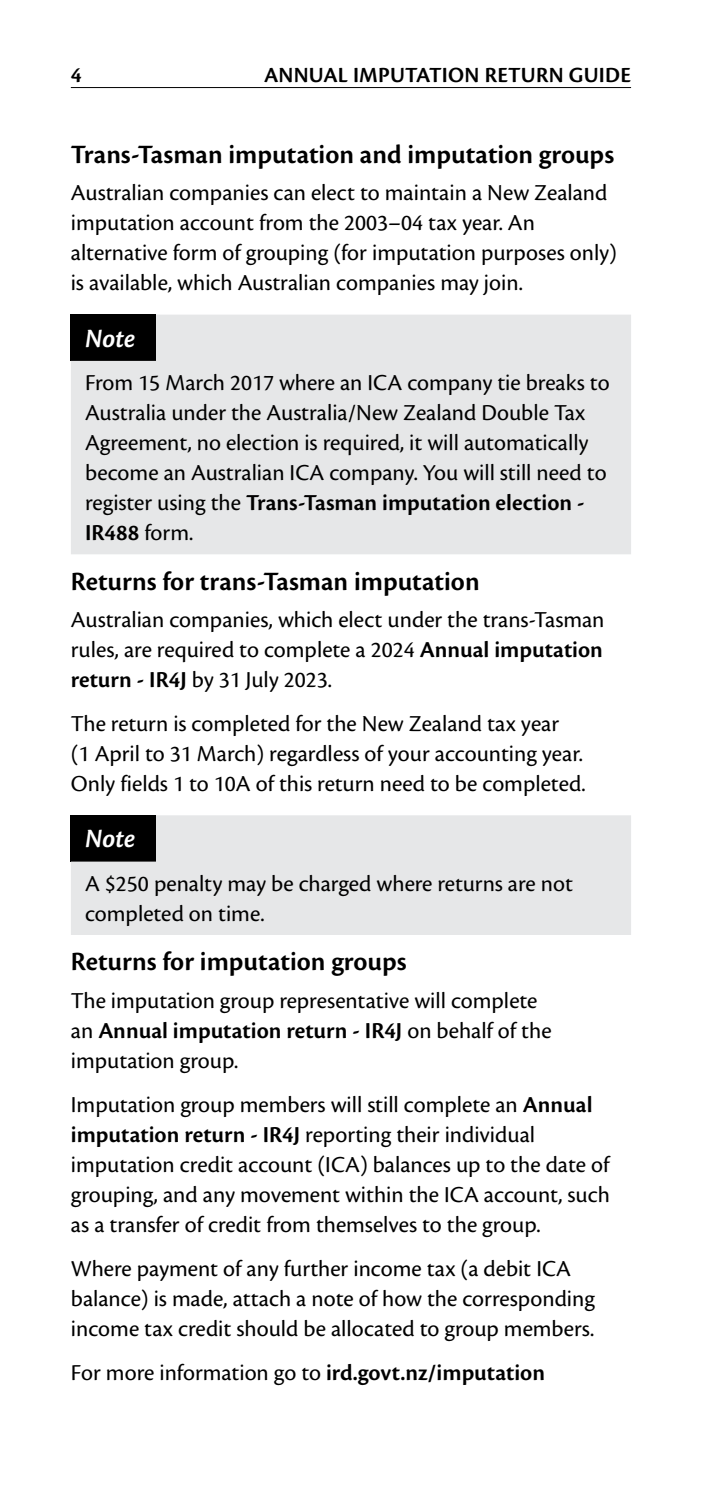
<style>
.page{position:relative;width:702px;height:1489px;background:#fff}
.page>*{position:absolute;margin:0;border:0;box-sizing:border-box;transform-origin:0 0}
.t1{font:600 27.5px "Cronos Pro";color:#000}
.t2{font:italic 600 27.5px "Cronos Pro";color:#fff}
.t3{font:23.75px/30px "Cronos Pro";color:#000}
.t4{font:600 22.5px "Cronos Pro";letter-spacing:.01em;color:#000}
.s1{font-weight:600}
</style>
<div class="page">
<hr style="left:71px;top:87px;width:560px;height:1px;background:#000">
<div style="left:71px;top:314px;width:560px;height:240px;background:#e6e7e8"></div>
<div style="left:71px;top:815px;width:560px;height:119px;background:#e6e7e8"></div>
<p class="t4" style="left:71px;top:62px;width:12px">4</p>
<p class="t4" style="left:264px;top:62px;width:368px">ANNUAL IMPUTATION RETURN GUIDE</p>
<p class="t1" style="left:71px;top:139px;width:544px">Trans-Tasman imputation and imputation groups</p>
<p class="t3" style="left:71px;top:178px;width:547px">Australian companies can elect to maintain a New Zealand imputation account from the 2003–04 tax year. An alternative form of grouping (for imputation purposes only) is available, which Australian companies may join.</p>
<p class="t2" style="left:85px;top:322px;width:52px">Note</p>
<p class="t3" style="left:85px;top:368px;width:526px">From 15 March 2017 where an ICA company tie breaks to Australia under the Australia/New Zealand Double Tax Agreement, no election is required, it will automatically become an Australian ICA company. You will still need to register using the <span class="s1">Trans-Tasman imputation election - IR488</span> form.</p>
<p class="t1" style="left:71px;top:565px;width:410px">Returns for trans-Tasman imputation</p>
<p class="t3" style="left:71px;top:604px;width:535px;text-align:justify">Australian companies, which elect under the trans-Tasman rules, are required to complete a 2024 <span class="s1">Annual imputation return - IR4J</span> by 31 July 2023.</p>
<p class="t3" style="left:71px;top:708px;width:516px">The return is completed for the New Zealand tax year<br>(1 April to 31 March) regardless of your accounting year.<br>Only fields 1 to 10A of this return need to be completed.</p>
<p class="t2" style="left:85px;top:823px;width:52px">Note</p>
<p class="t3" style="left:85px;top:868px;width:489px">A $250 penalty may be charged where returns are not completed on time.</p>
<p class="t1" style="left:71px;top:946px;width:337px">Returns for imputation groups</p>
<p class="t3" style="left:71px;top:985px;width:482px">The imputation group representative will complete an <span class="s1">Annual imputation return - IR4J</span> on behalf of the imputation group.</p>
<p class="t3" style="left:71px;top:1089px;width:540px">Imputation group members will still complete an <span class="s1">Annual imputation return - IR4J</span> reporting their individual imputation credit account (ICA) balances up to the date of grouping, and any movement within the ICA account, such as a transfer of credit from themselves to the group.</p>
<p class="t3" style="left:71px;top:1253px;width:525px">Where payment of any further income tax (a debit ICA balance) is made, attach a note of how the corresponding income tax credit should be allocated to group members.</p>
<p class="t3" style="left:71px;top:1357px;width:475px">For more information go to <span class="s1">ird.govt.nz/imputation</span></p>
</div>
